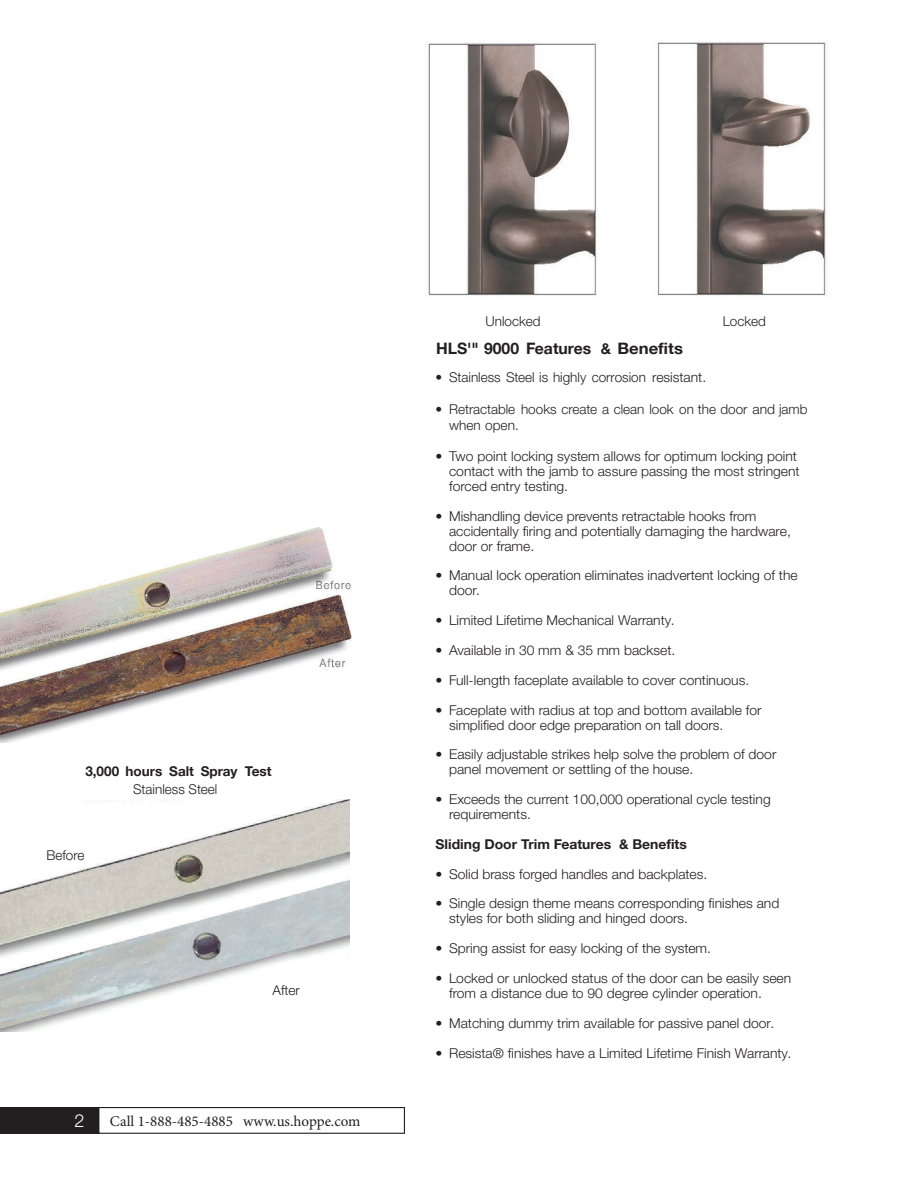
<style>
.page{position:relative;width:918px;height:1188px;background:#fff}
.page>*{position:absolute;margin:0;border:0;box-sizing:border-box;transform-origin:0 0}
.t1{font:300 18px "Helvetica Neue LTW1 G";color:#fff}
.t2{font:700 15.75px "Helvetica Neue LTW1 G";color:#231f20}
.t3{font:15px "Minion Pro";color:#231f20}
.t4{font:300 13.5px/14.9px "Helvetica Neue LTW1 G";color:#231f20}
.t5{font:700 13.5px "Helvetica Neue LTW1 G";color:#231f20}
.s1{font-size:15px}
</style>
<div class="page">
<div style="left:0;top:1107px;width:98px;height:27px;background:#231f20"></div>
<div style="left:98px;top:1107px;width:307px;height:27px;border:1px solid #231f20"></div>
<img style="left:428px;top:43px;width:169px;height:253px">
<img style="left:656px;top:42px;width:171px;height:254px">
<img style="left:0;top:528px;width:352px;height:214px">
<img style="left:0;top:799px;width:350px;height:232px">
<p class="t5" style="left:85px;top:763px;width:188px">3,000 hours Salt Spray Test</p>
<p class="t4" style="left:133px;top:781px;width:86px">Stainless Steel</p>
<p class="t4" style="left:46px;top:847px;width:40px">Before</p>
<p class="t4" style="left:273px;top:982px;width:29px">After</p>
<p class="t1" style="left:75px;top:1110px;width:12px">2</p>
<p class="t3" style="left:110px;top:1111px;width:252px">Call 1-888-485-4885 www.us.hoppe.com</p>
<p class="t4" style="left:486px;top:314px;width:56px">Unlocked</p>
<p class="t4" style="left:723px;top:314px;width:44px">Locked</p>
<p class="t2" style="left:436px;top:339px;width:248px">HLS'" 9000 Features <span class="s1">&amp;</span> Benefits</p>
<p class="t4" style="left:436px;top:369px;width:272px">• Stainless Steel is highly corrosion resistant.</p>
<p class="t4" style="left:449px;top:401px;width:360px;line-height:16.2px;text-indent:-14px">• Retractable hooks create a clean look on the door and jamb when open.</p>
<p class="t4" style="left:449px;top:449px;width:352px;text-indent:-14px">• Two point locking system allows for optimum locking point contact with the jamb to assure passing the most stringent forced entry testing.</p>
<p class="t4" style="left:449px;top:509px;width:343px;text-indent:-14px">• Mishandling device prevents retractable hooks from accidentally firing and potentially damaging the hardware, door or frame.</p>
<p class="t4" style="left:449px;top:568px;width:350px;text-indent:-14px">• Manual lock operation eliminates inadvertent locking of the door.</p>
<p class="t4" style="left:436px;top:613px;width:240px">• Limited Lifetime Mechanical Warranty.</p>
<p class="t4" style="left:436px;top:643px;width:241px">• Available in 30 mm &amp; 35 mm backset.</p>
<p class="t4" style="left:436px;top:673px;width:315px">• Full-length faceplate available to cover continuous.</p>
<p class="t4" style="left:449px;top:702px;width:314px;text-indent:-14px">• Faceplate with radius at top and bottom available for simplified door edge preparation on tall doors.</p>
<p class="t4" style="left:449px;top:747px;width:329px;text-indent:-14px">• Easily adjustable strikes help solve the problem of door panel movement or settling of the house.</p>
<p class="t4" style="left:449px;top:792px;width:323px;text-indent:-14px">• Exceeds the current 100,000 operational cycle testing requirements.</p>
<p class="t5" style="left:436px;top:836px;width:253px">Sliding Door Trim Features &amp; Benefits</p>
<p class="t4" style="left:436px;top:866px;width:273px">• Solid brass forged handles and backplates.</p>
<p class="t4" style="left:449px;top:896px;width:332px;text-indent:-14px">• Single design theme means corresponding finishes and styles for both sliding and hinged doors.</p>
<p class="t4" style="left:436px;top:941px;width:277px">• Spring assist for easy locking of the system.</p>
<p class="t4" style="left:449px;top:971px;width:344px;text-indent:-14px">• Locked or unlocked status of the door can be easily seen from a distance due to 90 degree cylinder operation.</p>
<p class="t4" style="left:436px;top:1015px;width:340px">• Matching dummy trim available for passive panel door.</p>
<p class="t4" style="left:436px;top:1045px;width:357px">• Resista® finishes have a Limited Lifetime Finish Warranty.</p>
</div>
